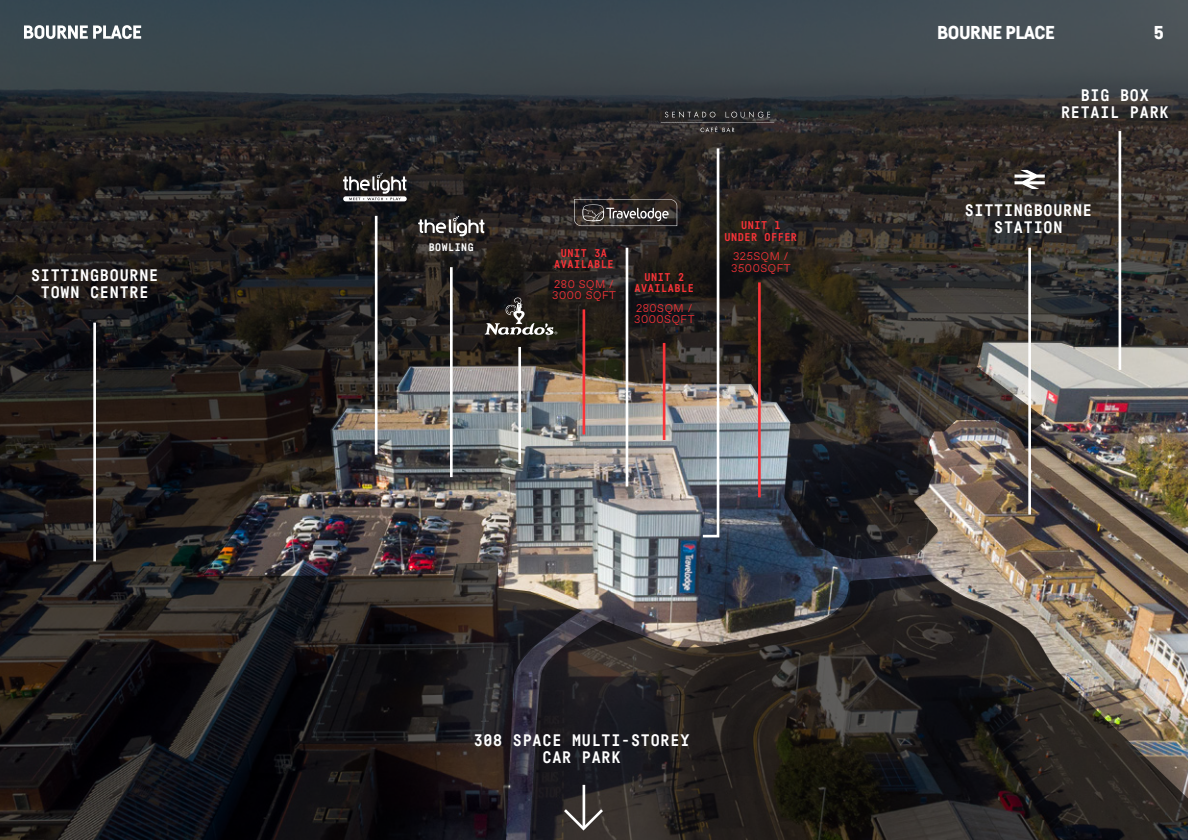
<style>
.page{position:relative;width:1188px;height:840px;background:#fff}
.page>*{position:absolute;margin:0;border:0;box-sizing:border-box;transform-origin:0 0}
.t1{font:900 18.4px "Fabrikat Trial";letter-spacing:-.025em;color:#fff;scale:1.05 1}
.t2{font:700 16.4px "Fabrikat Mono Trial";letter-spacing:.05em;color:#fff}
.t3{font:300 11.2px/11.6px "Favorit";letter-spacing:.05em;color:#f93338}
.t4{font:700 11.2px "Fabrikat Mono Trial";letter-spacing:.05em;color:#f93338}
.t5{font:700 10.8px "Fabrikat Mono Trial";letter-spacing:.05em;color:#fff}
</style>
<div class="page">
<img style="left:0;top:0;width:1188px;height:840px">
<hr style="left:626px;top:248px;width:2px;height:238px;background:#fff">
<hr style="left:1028px;top:248px;width:3px;height:267px;background:#fff">
<hr style="left:583px;top:785px;width:2px;height:43px;background:#fff">
<hr style="left:758px;top:282px;width:3px;height:215px;background:#f93338">
<hr style="left:663px;top:343px;width:2px;height:97px;background:#f93338">
<hr style="left:518px;top:347px;width:3px;height:117px;background:#fff">
<hr style="left:583px;top:309px;width:2px;height:125px;background:#f93338">
<hr style="left:375px;top:216px;width:3px;height:239px;background:#fff">
<hr style="left:93px;top:323px;width:3px;height:238px;background:#fff">
<hr style="left:1119px;top:131px;width:2px;height:239px;background:#fff">
<hr style="left:450px;top:267px;width:3px;height:210px;background:#fff">
<svg style="left:700px;top:146px;width:21px;height:393px;background:#605f60"></svg>
<svg style="left:574px;top:199px;width:103px;height:27px;background:#4d4846"></svg>
<svg style="left:661px;top:111px;width:113px;height:21px;background:#3a3839"></svg>
<svg style="left:1015px;top:170px;width:30px;height:19px"></svg>
<svg style="left:561px;top:806px;width:45px;height:26px"></svg>
<svg style="left:24px;top:25px;width:117px;height:14px"></svg>
<svg style="left:418px;top:216px;width:67px;height:20px"></svg>
<svg style="left:343px;top:173px;width:64px;height:28px"></svg>
<svg style="left:485px;top:297px;width:72px;height:38px;background:#45423d"></svg>
<p class="t2" style="left:31px;top:267px;width:129px">SITTINGBOURNE</p>
<p class="t2" style="left:41px;top:285px;width:109px">TOWN CENTRE</p>
<p class="t5" style="left:429px;top:242px;width:46px">BOWLING</p>
<p class="t4" style="left:561px;top:248px;width:48px">UNIT 3A</p>
<p class="t4" style="left:554px;top:259px;width:61px">AVAILABLE</p>
<p class="t3" style="left:552px;top:278px;width:65px">280 SQM /<br>3000 SQFT</p>
<p class="t4" style="left:644px;top:272px;width:41px">UNIT 2</p>
<p class="t4" style="left:634px;top:283px;width:61px">AVAILABLE</p>
<p class="t3" style="left:634px;top:302px;width:62px">280SQM /<br>3000SQFT</p>
<p class="t4" style="left:741px;top:220px;width:41px">UNIT 1</p>
<p class="t4" style="left:724px;top:232px;width:74px">UNDER OFFER</p>
<p class="t3" style="left:731px;top:250px;width:61px">325SQM /<br>3500SQFT</p>
<p class="t1" style="left:937px;top:25px;width:114px">BOURNE PLACE</p>
<p class="t1" style="left:1154px;top:25px;width:11px">5</p>
<p class="t2" style="left:1081px;top:88px;width:70px">BIG BOX</p>
<p class="t2" style="left:1061px;top:105px;width:109px">RETAIL PARK</p>
<p class="t2" style="left:965px;top:203px;width:129px">SITTINGBOURNE</p>
<p class="t2" style="left:994px;top:220px;width:70px">STATION</p>
<p class="t2" style="left:474px;top:733px;width:217px">308 SPACE MULTI-STOREY</p>
<p class="t2" style="left:542px;top:750px;width:79px">CAR PARK</p>
</div>
